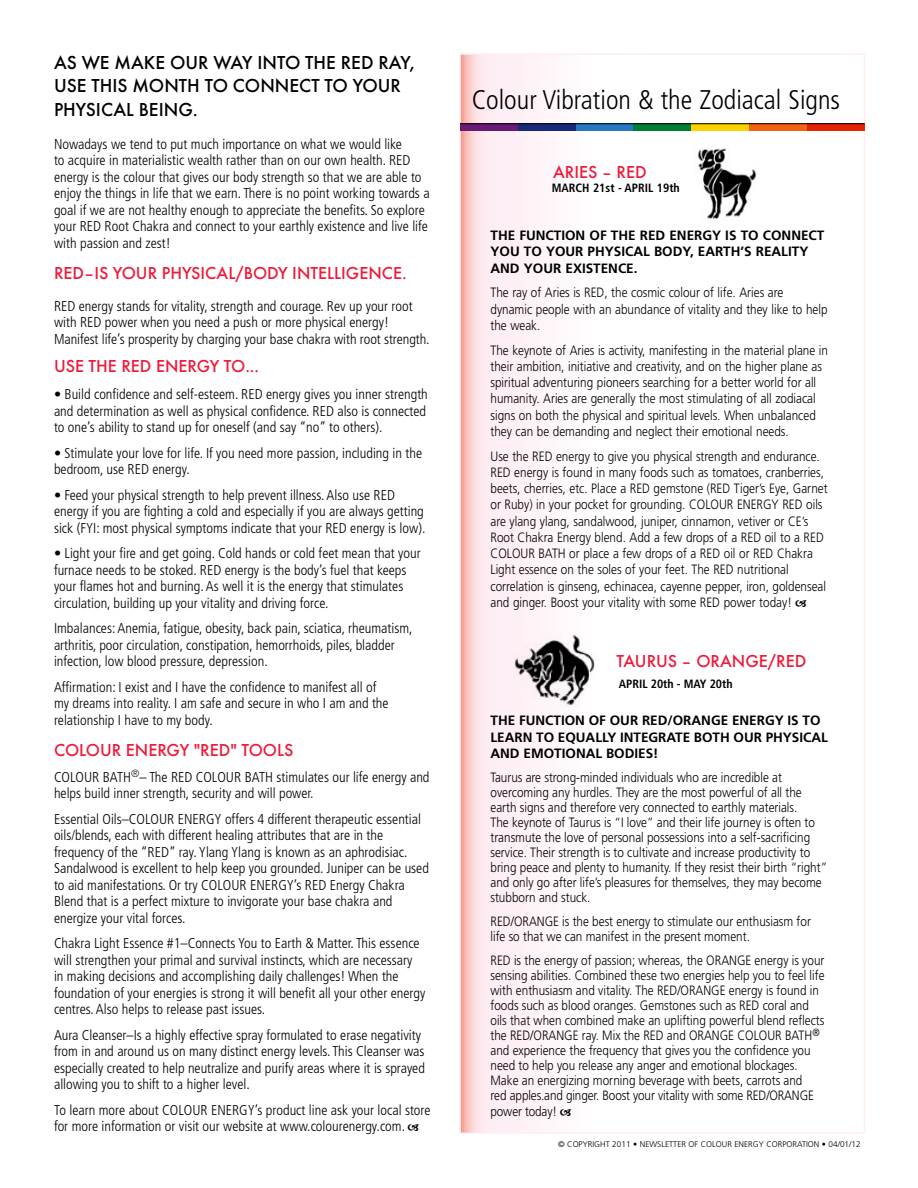
<style>
.page{position:relative;width:918px;height:1188px;background:#fff}
.page>*{position:absolute;margin:0;border:0;box-sizing:border-box;transform-origin:0 0}
.t1{font:300 condensed 27px "Frutiger";color:#000}
.t2{font:500 19.5px/23.4px "Futura T";color:#000}
.t3{font:500 18px "Futura T";color:#ed1a3b}
.t4{font:300 condensed 14.25px/16.5px "Frutiger";color:#000}
.t5{font:300 13.5px/16.2px "Frutiger";color:#000;scale:.87 1}
.t6{font:700 13.5px/16.2px "Frutiger";color:#000}
.t7{font:700 condensed 12px "Frutiger";color:#000}
.t8{font:300 8.25px "Frutiger";color:#000}
.t9{font:300 8.25px "Frutiger";color:#000}
.s1{font-weight:700}
</style>
<div class="page">
<svg style="left:462px;top:56px;width:114px;height:1075px"></svg>
<div style="left:459px;top:53px;width:406px;height:1081px;border:2px solid #fdeff5"></div>
<svg style="left:460px;top:124px;width:58px;height:7px"></svg>
<svg style="left:518px;top:124px;width:58px;height:7px"></svg>
<svg style="left:576px;top:124px;width:57px;height:7px"></svg>
<svg style="left:633px;top:124px;width:58px;height:7px"></svg>
<svg style="left:691px;top:124px;width:58px;height:7px"></svg>
<svg style="left:749px;top:124px;width:58px;height:7px"></svg>
<svg style="left:807px;top:124px;width:57px;height:7px"></svg>
<hr style="left:460px;top:123px;width:404px;height:1px;background:#000">
<img style="left:697px;top:148px;width:60px;height:72px">
<img style="left:514px;top:633px;width:81px;height:73px">
<svg style="left:560px;top:1109px;width:11px;height:7px"></svg>
<h2 class="t2" style="left:54px;top:51px;width:362px">AS WE MAKE OUR WAY INTO THE RE D RAY,<br>USE THIS MONTH TO CONNECT TO YOUR<br>PHYSICAL BEING.</h2>
<p class="t4" style="left:54px;top:136px;width:377px">Nowadays we tend to put much importance on what we would like<br>to acquire in materialistic wealth rather than on our own health. RED energy is the colour that gives our body strength so that we are able to enjoy the things in life that we earn. There is no point working towards a goal if we are not healthy enough to appreciate the benefits. So explore your RED Root Chakra and connect to your earthly existence and live life with passion and zest!</p>
<p class="t3" style="left:54px;top:263px;width:71px">RED–IS YOUR</p>
<p class="t3" style="left:162px;top:263px;width:10px">PHYSIC</p>
<p class="t3" style="left:217px;top:263px;width:86px">AL/BO DY INTELLIGENCE</p>
<p class="t3" style="left:402px;top:263px;width:6px">.</p>
<p class="t4" style="left:54px;top:298px;width:377px">RED energy stands for vitality, strength and courage. Rev up your root with RED power when you need a push or more physical energy!<br>Manifest life’s prosperity by charging your base chakra with root strength.</p>
<p class="t3" style="left:54px;top:356px;width:11px">USE</p>
<p class="t3" style="left:89px;top:356px;width:11px">THE</p>
<p class="t3" style="left:121px;top:356px;width:46px">RE D ENERGY</p>
<p class="t3" style="left:224px;top:356px;width:37px">TO...</p>
<p class="t4" style="left:54px;top:386px;width:375px">• Build confidence and self-esteem. RED energy gives you inner strength and determination as well as physical confidence. RED also is connected to one’s ability to stand up for oneself (and say “no” to others).</p>
<p class="t4" style="left:54px;top:445px;width:370px">• Stimulate your love for life. If you need more passion, including in the bedroom, use RED energy.</p>
<p class="t4" style="left:54px;top:487px;width:373px">• Feed your physical strength to help prevent illness. Also use RED energy if you are fighting a cold and especially if you are always getting sick (FYI: most physical symptoms indicate that your RED energy is low).</p>
<p class="t4" style="left:54px;top:545px;width:368px">• Light your fire and get going. Cold hands or cold feet mean that your furnace needs to be stoked. RED energy is the body’s fuel that keeps your flames hot and burning. As well it is the energy that stimulates circulation, building up your vitality and driving force.</p>
<p class="t4" style="left:54px;top:620px;width:360px">Imbalances: Anemia, fatigue, obesity, back pain, sciatica, rheumatism, arthritis, poor circulation, constipation, hemorrhoids, piles, bladder infection, low blood pressure, depression.</p>
<p class="t4" style="left:54px;top:679px;width:336px">Affirmation: I exist and I have the confidence to manifest all of my dreams into reality. I am safe and secure in who I am and the relationship I have to my body.</p>
<p class="t3" style="left:54px;top:740px;width:13px">COLOUR</p>
<p class="t3" style="left:126px;top:740px;width:12px">ENERGY</p>
<p class="t3" style="left:194px;top:740px;width:59px">"RED" TOOLS</p>
<p class="t4" style="left:54px;top:769px;width:377px">COLOUR BATH<sup>®</sup>– The RED COLOUR BATH stimulates our life energy and helps build inner strength, security and will power.</p>
<p class="t4" style="left:54px;top:811px;width:376px">Essential Oils–COLOUR ENERGY offers 4 different therapeutic essential oils/blends, each with different healing attributes that are in the frequency of the “RED” ray. Ylang Ylang is known as an aphrodisiac.<br>Sandalwood is excellent to help keep you grounded. Juniper can be used to aid manifestations. Or try COLOUR ENERGY’s RED Energy Chakra Blend that is a perfect mixture to invigorate your base chakra and energize your vital forces.</p>
<p class="t4" style="left:54px;top:935px;width:373px">Chakra Light Essence #1–Connects You to Earth &amp; Matter. This essence will strengthen your primal and survival instincts, which are necessary in making decisions and accomplishing daily challenges! When the foundation of your energies is strong it will benefit all your other energy centres. Also helps to release past issues.</p>
<p class="t4" style="left:54px;top:1027px;width:372px">Aura Cleanser–Is a highly effective spray formulated to erase negativity from in and around us on many distinct energy levels. This Cleanser was especially created to help neutralize and purify areas where it is sprayed allowing you to shift to a higher level.</p>
<p class="t4" style="left:54px;top:1102px;width:378px">To learn more about COLOUR ENERGY’s product line ask your local store for more information or visit our website at www.colourenergy.com.</p>
<h1 class="t1" style="left:472px;top:84px;width:370px">Colour Vibration &amp; the Zodiacal Signs</h1>
<p class="t3" style="left:553px;top:161px;width:21px">ARIES</p>
<p class="t3" style="left:602px;top:161px;width:46px">– RE D</p>
<p class="t7" style="left:552px;top:181px;width:130px">MARCH 21st - APRIL 19th</p>
<p class="t6" style="left:490px;top:227px;width:319px">THE FUNCTION OF THE RED ENERGY IS TO CONNECT<br>YOU TO YOUR PHYSICAL</p>
<p class="t6" style="left:654px;top:244px;width:119px">BODY, EARTH’S REALITY</p>
<p class="t6" style="left:490px;top:260px;width:99px">AND YOUR EXISTE</p>
<p class="t6" style="left:608px;top:260px;width:31px">NCE.</p>
<p class="t5" style="left:490px;top:285px;width:389px">The ray of Aries is RED, the cosmic colour of life. Aries are dynamic people with an abundance of vitality and they like to help the weak.</p>
<p class="t5" style="left:490px;top:342px;width:389px">The keynote of Aries is activity, manifesting in the material plane in their ambition, initiative and creativity, and on the higher plane as spiritual adventuring pioneers searching for a better world for all humanity. Aries are generally the most stimulating of all zodiacal signs on both the physical and spiritual levels. When unbalanced they can be demanding and neglect their emotional needs.</p>
<p class="t5" style="left:490px;top:448px;width:389px">Use the RED energy to give you physical strength and endurance.<br>RED energy is found in many foods such as tomatoes, cranberries, beets, cherries, etc. Place a RED gemstone (RED Tiger’s Eye, Garnet or Ruby) in your pocket for grounding. COLOUR ENERGY RED oils are ylang ylang, sandalwood, juniper, cinnamon, vetiver or CE’s Root Chakra Energy blend. Add a few drops of a RED oil to a RED Colour</p>
<p class="t5" style="left:490px;top:546px;width:387px;text-indent:79px">or place a few drops of a RED oil or RED Chakra Light essence on the soles of your feet. The RED nutritional correlation is ginseng, echinacea, cayenne pepper, iron, goldenseal and ginger. Boost your vitality with some RED power today!</p>
<p class="t5" style="left:538px;top:546px;width:16px">Bath</p>
<p class="t3" style="left:617px;top:651px;width:30px">TAURUS</p>
<p class="t3" style="left:682px;top:651px;width:63px">– ORANGE</p>
<p class="t3" style="left:768px;top:651px;width:40px">/RED</p>
<p class="t7" style="left:619px;top:677px;width:115px">APRIL 20th - MAY 20th</p>
<p class="t6" style="left:490px;top:713px;width:339px">TH E FUNCTION OF OUR RED/ORANGE ENERGY IS TO<br>LEARN TO EQUALLY INTEGRATE BOTH OUR PHYSICAL<br>AND EMOTIONAL BODIES!</p>
<p class="t5" style="left:490px;top:770px;width:389px;line-height:15px">Taurus are strong-minded individuals who are incredible at overcoming any hurdles. They are the most powerful of all the earth signs and therefore very connected to earthly materials.<br>The keynote of Taurus is “I love” and their life journey is often to transmute the love of personal possessions into a self-sacrificing service. Their strength is to cultivate and increase productivity to bring peace and plenty to humanity. If they resist their birth “right” and only go after life’s pleasures for themselves, they may become stubborn and stuck.</p>
<p class="t5" style="left:490px;top:914px;width:370px;line-height:15px">RED/ORANGE is the best energy to stimulate our enthusiasm for life so that we can manifest in the present moment.</p>
<p class="t5" style="left:490px;top:953px;width:386px;line-height:15.1px">RED is the energy of passion; whereas, the ORANGE energy is your sensing abilities. Combined these two energies help you to feel life with enthusiasm and vitality. The RED/ORANGE energy is found in foods such as blood oranges. Gemstones such as RED coral and oils that when combined make an uplifting powerful blend reflects the RED/ORANGE ray. Mix the RED and ORANGE COLOUR BATH<sup>® </sup>and experience the frequency that gives you the confidence you need to help you release any anger and emotional blockages.<br>Make an energizing morning beverage with beets, carrots and<br>red apples.and ginger. Boost your vitality with some RED/ORANGE power today!</p>
<p class="t8" style="left:558px;top:1139px;width:21px">© Copyright</p>
<p class="t8" style="left:612px;top:1139px;width:100px">2011 • NEWSLETTER OF Colour</p>
<p class="t8" style="left:735px;top:1139px;width:11px">Energy</p>
<p class="t8" style="left:766px;top:1139px;width:12px">Corporation</p>
<p class="t8" style="left:822px;top:1139px;width:40px">• 04/01/12</p>
<p class="t9" style="left:616px;top:1141px;width:245px">© COPYRIGHT 2004 • COLOUR ENERGY CORPORATION • <span class="s1">11/24/04</span></p>
</div>
